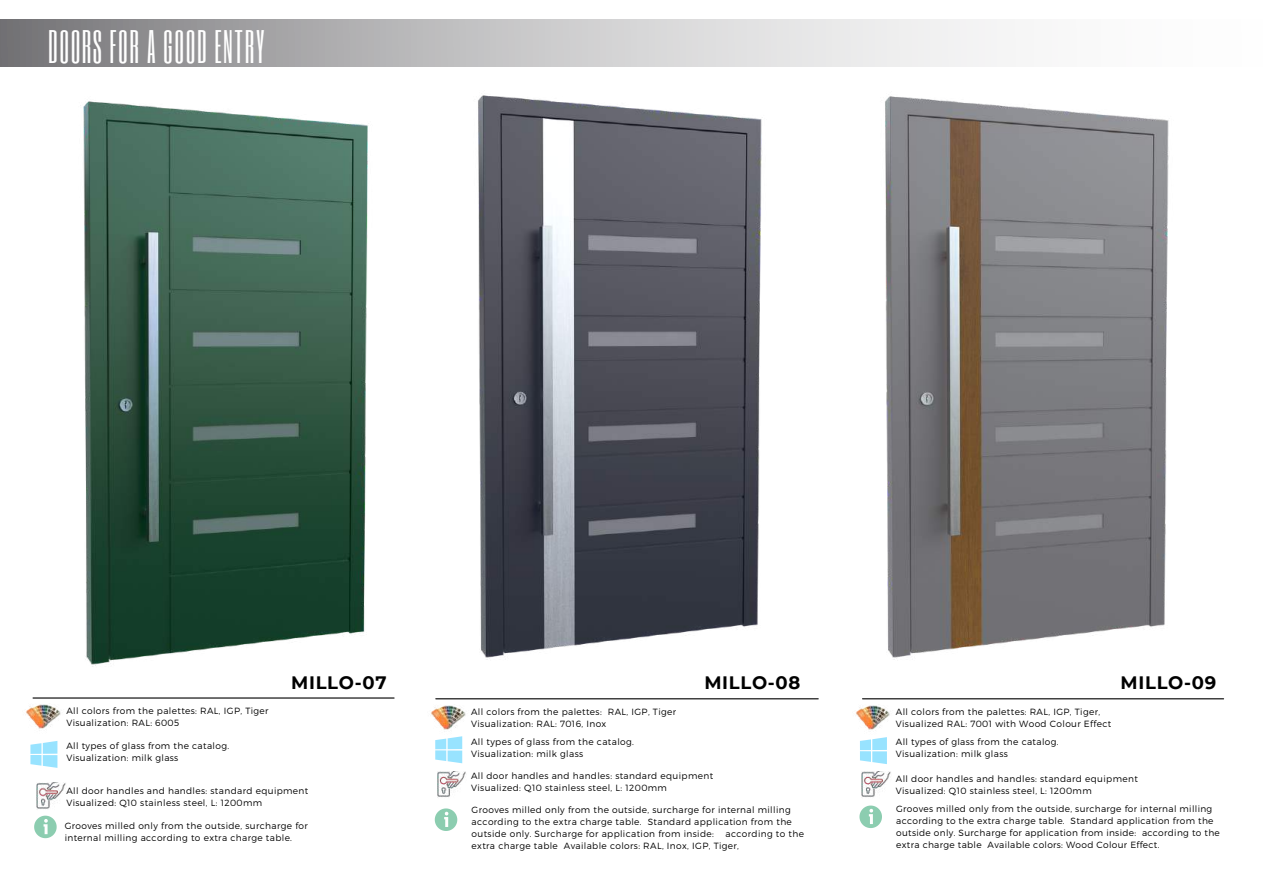
<style>
.page{position:relative;width:1263px;height:894px;background:#fff}
.page>*{position:absolute;margin:0;border:0;box-sizing:border-box;transform-origin:0 0}
.t1{font:39px "Six Caps";letter-spacing:.04em;color:#fff}
.t2{font:700 18px "Montserrat";letter-spacing:.04em;color:#000}
.t3{font:300 9px/12px "Montserrat";letter-spacing:.04em;color:#000}
</style>
<div class="page">
<img style="left:64px;top:101px;width:331px;height:598px">
<img style="left:469px;top:95px;width:322px;height:605px">
<img style="left:885px;top:96px;width:311px;height:604px">
<svg style="left:0;top:19px;width:997px;height:48px;background:#bfbec0"></svg>
<hr style="left:33px;top:697px;width:361px;height:1px;background:#000">
<img style="left:26px;top:697px;width:38px;height:32px">
<svg style="left:30px;top:741px;width:27px;height:26px"></svg>
<svg style="left:34px;top:815px;width:23px;height:22px"></svg>
<img style="left:36px;top:782px;width:30px;height:27px">
<hr style="left:436px;top:698px;width:382px;height:1px;background:#000">
<img style="left:431px;top:698px;width:38px;height:32px">
<svg style="left:435px;top:736px;width:27px;height:27px"></svg>
<svg style="left:435px;top:808px;width:22px;height:22px"></svg>
<img style="left:437px;top:771px;width:29px;height:27px">
<hr style="left:862px;top:698px;width:361px;height:1px;background:#000">
<img style="left:856px;top:698px;width:38px;height:32px">
<svg style="left:860px;top:737px;width:27px;height:26px"></svg>
<svg style="left:859px;top:805px;width:23px;height:22px"></svg>
<img style="left:861px;top:771px;width:30px;height:26px">
<h1 class="t1" style="left:48px;top:20px;width:218px">DOORS FOR A GOOD ENTRY</h1>
<h2 class="t2" style="left:291px;top:671px;width:97px">MILLO-07</h2>
<p class="t3" style="left:66px;top:704px;width:204px">All colors from the palettes: RAL, IGP, Tiger<br>Visualization: RAL: 6005</p>
<p class="t3" style="left:66px;top:739px;width:164px">All types of glass from the catalog.<br>Visualization: milk glass</p>
<p class="t3" style="left:66px;top:783px;width:244px">All door handles and handles: standard equipment<br>Visualized: Q10 stainless steel, L: 1200mm</p>
<p class="t3" style="left:65px;top:818px;width:245px">Grooves milled only from the outside, surcharge for internal milling according to extra charge table.</p>
<h2 class="t2" style="left:704px;top:671px;width:98px">MILLO-08</h2>
<p class="t3" style="left:471px;top:705px;width:207px">All colors from the palettes: RAL, IGP, Tiger<br>Visualization: RAL: 7016, Inox</p>
<p class="t3" style="left:471px;top:735px;width:164px">All types of glass from the catalog.<br>Visualization: milk glass</p>
<p class="t3" style="left:471px;top:769px;width:244px">All door handles and handles: standard equipment<br>Visualized: Q10 stainless steel, L: 1200mm</p>
<p class="t3" style="left:472px;top:802px;width:322px">Grooves milled only from the outside, surcharge for internal milling according to the extra charge table. Standard application from the outside only. Surcharge for application from inside:</p>
<p class="t3" style="left:472px;top:826px;width:334px;text-indent:254px">according to the extra charge table Available colors: RAL, Inox, IGP, Tiger,</p>
<h2 class="t2" style="left:1120px;top:671px;width:97px">MILLO-09</h2>
<p class="t3" style="left:896px;top:705px;width:217px">All colors from the palettes: RAL, IGP, Tiger,<br>Visualized RAL: 7001 with Wood Colour Effect</p>
<p class="t3" style="left:896px;top:735px;width:164px">All types of glass from the catalog.<br>Visualization: milk glass</p>
<p class="t3" style="left:896px;top:772px;width:244px">All door handles and handles: standard equipment<br>Visualized: Q10 stainless steel, L: 1200mm</p>
<p class="t3" style="left:896px;top:802px;width:325px">Grooves milled only from the outside, surcharge for internal milling according to the extra charge table. Standard application from the outside only. Surcharge for application from inside: according to the extra charge table Available colors: Wood Colour Effect.</p>
</div>
